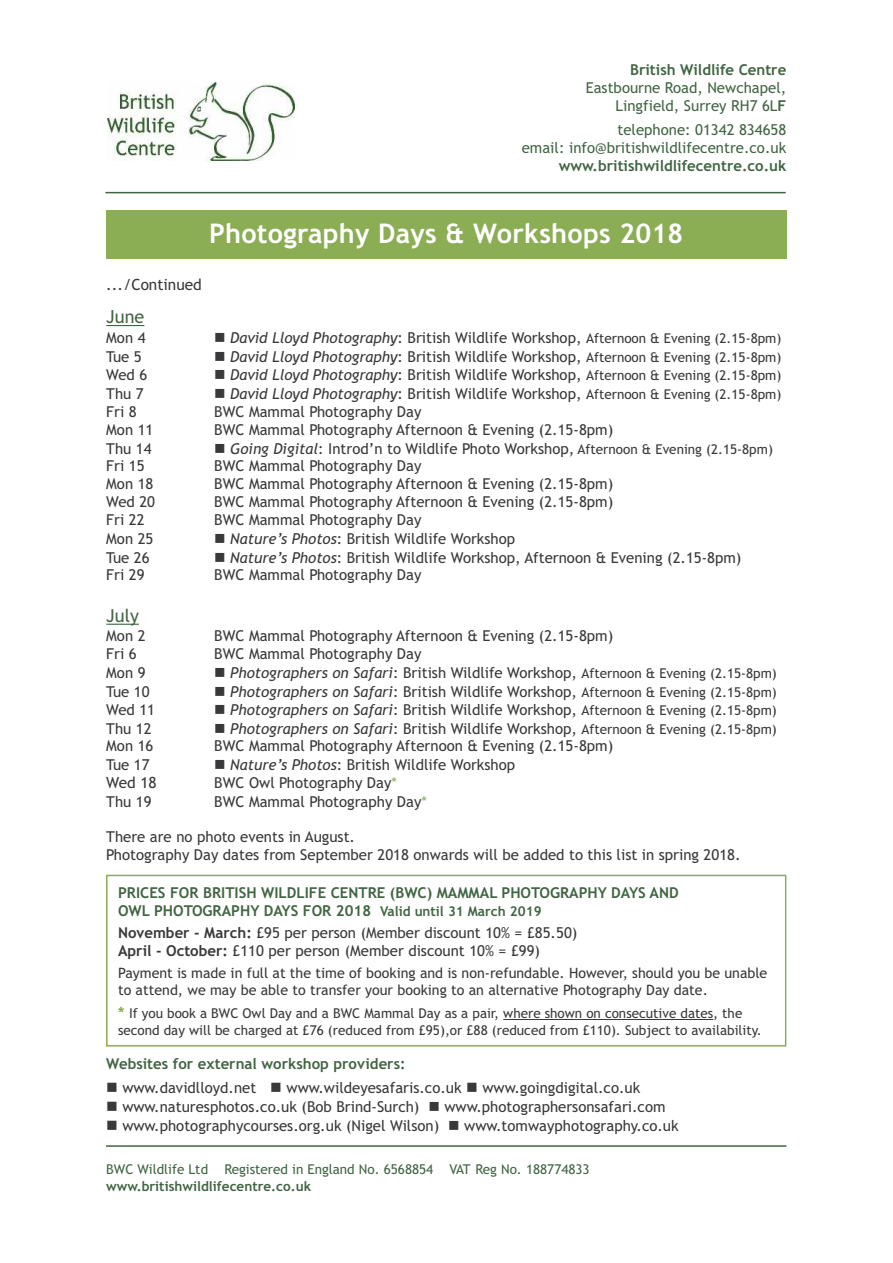
<style>
.page{position:relative;width:893px;height:1263px;background:#fff}
.page>*{position:absolute;margin:0;border:0;box-sizing:border-box;transform-origin:0 0}
.t1{font:700 27px "Trebuchet MS";letter-spacing:.01em;color:#fff}
.t2{font:18px "Trebuchet MS";color:#416543}
.t3{font:15.45px "Trebuchet MS";color:#39383a}
.t4{font:15px/18.3px "Trebuchet MS";color:#39383a}
.t5{font:700 15px/18px "Trebuchet MS";color:#416543}
.t6{font:15px/18px "Trebuchet MS";color:#416543;text-align:right}
.t7{font:14.25px/17.7px "Trebuchet MS";color:#39383a}
.t8{font:13.5px/17px "Trebuchet MS";color:#39383a}
.t9{font:13.5px "Trebuchet MS";color:#416543}
.t10{font:700 13.5px "Trebuchet MS";color:#416543}
.s1{font-weight:700}
.s2{font-style:italic;font-size:15px}
.s3{font-size:15px}
.s4{font-style:italic}
.s5{font-size:13.5px}
.s6{color:#8bad54}
.s7{font-size:15.45px}
.s8{font-weight:700;font-size:15px;color:#8bad54}
</style>
<div class="page">
<hr style="left:106px;top:325px;width:38px;height:1px;background:#416543">
<hr style="left:106px;top:624px;width:33px;height:1px;background:#416543">
<div style="left:106px;top:210px;width:680px;height:49px;background:#8bad54"></div>
<img style="left:108px;top:82px;width:187px;height:78px">
<hr style="left:105px;top:192px;width:681px;height:1px;background:#416543">
<div style="left:106px;top:875px;width:680px;height:171px;border:2px solid #8bad54"></div>
<hr style="left:503px;top:1019px;width:210px;height:1px;background:#39383a">
<hr style="left:106px;top:1145px;width:680px;height:2px;background:#416543">
<p class="t5" style="left:630px;top:61px;width:158px">British Wildlife Centre</p>
<p class="t6" style="left:586px;top:79px;width:202px">Eastbourne Road, Newchapel,<br>Lingfield, Surrey RH7 6L<span class="s1">F</span></p>
<p class="t6" style="left:522px;top:121px;width:266px">telephone: 01342 834658<br>email: info@britishwildlifecentre.co.uk</p>
<p class="t5" style="left:559px;top:157px;width:229px">www.britishwildlifecentre.co.uk</p>
<h1 class="t1" style="left:209px;top:218px;width:476px">Photography Days &amp; Workshops 2018</h1>
<p class="t3" style="left:106px;top:276px;width:97px">.../Continued</p>
<p class="t2" style="left:106px;top:306px;width:40px">June</p>
<p class="t4" style="left:106px;top:329px;width:41px">Mon 4</p>
<p class="t8" style="left:214px;top:330px;width:569px">■ <span class="s2">David Lloyd Photography</span><span class="s3">: British Wildlife Workshop,</span> Afternoon &amp; Evening (2.15-8pm)</p>
<p class="t4" style="left:106px;top:348px;width:37px">Tue 5</p>
<p class="t8" style="left:214px;top:349px;width:569px">■ <span class="s2">David Lloyd Photography</span><span class="s3">: British Wildlife Workshop,</span> Afternoon &amp; Evening (2.15-8pm)</p>
<p class="t4" style="left:106px;top:366px;width:43px">Wed 6</p>
<p class="t8" style="left:214px;top:367px;width:569px">■ <span class="s2">David Lloyd Photography</span><span class="s3">: British Wildlife Workshop,</span> Afternoon &amp; Evening (2.15-8pm)</p>
<p class="t4" style="left:106px;top:385px;width:39px">Thu 7</p>
<p class="t8" style="left:214px;top:386px;width:569px">■ <span class="s2">David Lloyd Photography</span><span class="s3">: British Wildlife Workshop,</span> Afternoon &amp; Evening (2.15-8pm)</p>
<p class="t4" style="left:106px;top:402px;width:32px">Fri 8</p>
<p class="t4" style="left:214px;top:402px;width:209px">BWC Mammal Photography Day</p>
<p class="t4" style="left:106px;top:420px;width:49px">Mon 11</p>
<p class="t4" style="left:214px;top:420px;width:400px">BWC Mammal Photography Afternoon &amp; Evening (2.15-8pm)</p>
<p class="t4" style="left:106px;top:439px;width:47px">Thu 14</p>
<p class="t4" style="left:214px;top:439px;width:560px">■ <span class="s4">Going Digital</span>: Introd’n to Wildlife Photo Workshop, <span class="s5">Afternoon &amp; Evening (2.15-8pm)</span></p>
<p class="t4" style="left:106px;top:457px;width:40px">Fri 15</p>
<p class="t4" style="left:214px;top:457px;width:209px">BWC Mammal Photography Day</p>
<p class="t4" style="left:106px;top:475px;width:49px">Mon 18</p>
<p class="t4" style="left:214px;top:475px;width:400px">BWC Mammal Photography Afternoon &amp; Evening (2.15-8pm)</p>
<p class="t4" style="left:106px;top:493px;width:50px">Wed 20</p>
<p class="t4" style="left:214px;top:493px;width:400px">BWC Mammal Photography Afternoon &amp; Evening (2.15-8pm)</p>
<p class="t4" style="left:106px;top:511px;width:40px">Fri 22</p>
<p class="t4" style="left:214px;top:511px;width:209px">BWC Mammal Photography Day</p>
<p class="t4" style="left:106px;top:530px;width:49px">Mon 25</p>
<p class="t4" style="left:214px;top:530px;width:302px">■ <span class="s4">Nature’s Photos</span>: British Wildlife Workshop</p>
<p class="t4" style="left:106px;top:548px;width:45px">Tue 26</p>
<p class="t4" style="left:214px;top:548px;width:529px">■ <span class="s4">Nature’s Photos</span>: British Wildlife Workshop, Afternoon &amp; Evening (2.15-8pm)</p>
<p class="t4" style="left:106px;top:566px;width:40px">Fri 29</p>
<p class="t4" style="left:214px;top:566px;width:209px">BWC Mammal Photography Day</p>
<p class="t2" style="left:106px;top:605px;width:34px">July</p>
<p class="t4" style="left:106px;top:627px;width:41px">Mon 2</p>
<p class="t4" style="left:214px;top:627px;width:400px">BWC Mammal Photography Afternoon &amp; Evening (2.15-8pm)</p>
<p class="t4" style="left:106px;top:645px;width:32px">Fri 6</p>
<p class="t4" style="left:214px;top:645px;width:209px">BWC Mammal Photography Day</p>
<p class="t4" style="left:106px;top:664px;width:41px">Mon 9</p>
<p class="t8" style="left:214px;top:665px;width:564px">■ <span class="s2">Photographers on Safari</span><span class="s3">: British Wildlife Workshop,</span> Afternoon &amp; Evening (2.15-8pm)</p>
<p class="t4" style="left:106px;top:682px;width:45px">Tue 10</p>
<p class="t8" style="left:214px;top:683px;width:564px">■ <span class="s2">Photographers on Safari</span><span class="s3">: British Wildlife Workshop,</span> Afternoon &amp; Evening (2.15-8pm)</p>
<p class="t4" style="left:106px;top:701px;width:50px">Wed 11</p>
<p class="t8" style="left:214px;top:702px;width:564px">■ <span class="s2">Photographers on Safari</span><span class="s3">: British Wildlife Workshop,</span> Afternoon &amp; Evening (2.15-8pm)</p>
<p class="t4" style="left:106px;top:719px;width:47px">Thu 12</p>
<p class="t8" style="left:214px;top:720px;width:564px">■ <span class="s2">Photographers on Safari</span><span class="s3">: British Wildlife Workshop,</span> Afternoon &amp; Evening (2.15-8pm)</p>
<p class="t4" style="left:106px;top:737px;width:49px">Mon 16</p>
<p class="t4" style="left:214px;top:737px;width:400px">BWC Mammal Photography Afternoon &amp; Evening (2.15-8pm)</p>
<p class="t4" style="left:106px;top:756px;width:45px">Tue 17</p>
<p class="t4" style="left:214px;top:756px;width:302px">■ <span class="s4">Nature’s Photos</span>: British Wildlife Workshop</p>
<p class="t3" style="left:106px;top:774px;width:52px">Wed 18</p>
<p class="t4" style="left:214px;top:774px;width:184px">BWC Owl Photography Day<span class="s6">*</span></p>
<p class="t4" style="left:106px;top:792px;width:47px">Thu 19</p>
<p class="t4" style="left:214px;top:792px;width:214px">BWC Mammal Photography Day<span class="s6">*</span></p>
<p class="t4" style="left:106px;top:828px;width:636px">There are no photo events in August.<br>Photography Day dates from September 2018 onwards will be added to this list in spring 2018<span class="s7">.</span></p>
<p class="t5" style="left:118px;top:883px;width:562px">PRICES FOR BRITISH WILDLIFE CENTRE (BWC) MAMMAL PHOTOGRAPHY DAYS AND<br>OWL PHOTOGRAPHY DAYS FOR 2018 <span class="s5">Valid until 31 March 2019</span></p>
<p class="t4" style="left:118px;top:924px;width:461px"><span class="s1">November - March:</span> £95 per person (Member discount 10% = £85.50)<br><span class="s1">April - October:</span> £110 per person (Member discount 10% = £99)</p>
<p class="t7" style="left:118px;top:964px;width:651px">Payment is made in full at the time of booking and is non-refundable. However, should you be unable to attend, we may be able to transfer your booking to an alternative Photography Day date.</p>
<p class="t8" style="left:118px;top:1004px;width:645px"><span class="s8">*</span> If you book a BWC Owl Day and a BWC Mammal Day as a pair, where shown on consecutive dates, the second day will be charged at £76 (reduced from £95),or £88 (reduced from £110). Subject to availability.</p>
<p class="t5" style="left:106px;top:1055px;width:301px">Websites for external workshop providers:</p>
<p class="t4" style="left:106px;top:1079px;width:536px">■ www.davidlloyd.net ■ www.wildeyesafaris.co.uk ■ www.goingdigital.co.uk</p>
<p class="t4" style="left:106px;top:1098px;width:561px">■ www.naturesphotos.co.uk (Bob Brind-Surch) ■ www.photographersonsafari.com</p>
<p class="t4" style="left:106px;top:1117px;width:574px">■ www.photographycourses.org.uk (Nigel Wilson) ■ www.tomwayphotography.co.uk</p>
<p class="t9" style="left:106px;top:1162px;width:485px">BWC Wildlife Ltd Registered in England No. 6568854 VAT Reg No. 188774833</p>
<p class="t10" style="left:106px;top:1178px;width:206px">www.britishwildlifecentre.co.uk</p>
</div>
